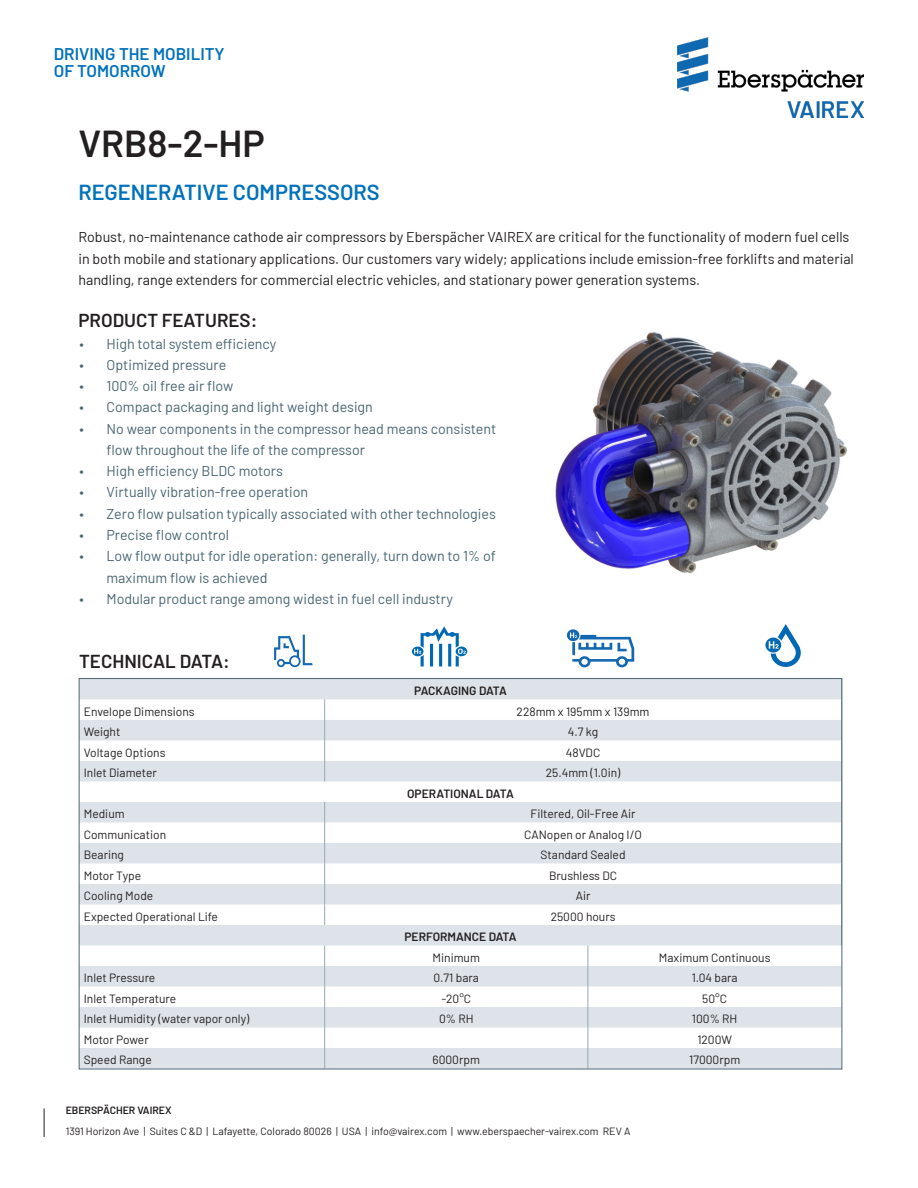
<style>
.page{position:relative;width:918px;height:1188px;background:#fff}
.page>*{position:absolute;margin:0;border:0;box-sizing:border-box;transform-origin:0 0}
.Titel_headline_25_Pt{font:600 37.5px "Barlow";color:#231f20}
.Titel_overhead_products_14_5_Pt{font:600 21.75px "Barlow";color:#0072bc}
.Subhead_12_5_Pt{font:600 18.75px "Barlow";color:#231f20}
.t1{font:600 16.95px/17px "Barlow";color:#0072bc}
.t2{font:14.25px/21.3px "Barlow";color:#496572}
.Copy_9_5_Pt{font:14.25px/21.3px "Barlow";color:#231f20}
.Table_Copy_08_Pt{font:12px "Barlow";color:#231f20}
.Table_Copy_08_Pt-2{font:600 12px "Barlow";color:#231f20}
.Table_Copy_08_Pt-3{font:600 12px "Barlow";letter-spacing:-.02em;color:#231f20}
.Adress_Footer{font:10.5px "Barlow";color:#231f20}
.Adress_Footer-2{font:600 10.5px "Barlow";color:#231f20}
</style>
<div class="page">
<img style="left:678px;top:37px;width:186px;height:80px">
<svg style="left:567px;top:629px;width:67px;height:38px"></svg>
<img style="left:555px;top:332px;width:292px;height:242px">
<svg style="left:44px;top:1108px;width:1px;height:29px"></svg>
<svg style="left:412px;top:626px;width:55px;height:41px"></svg>
<svg style="left:274px;top:635px;width:39px;height:32px"></svg>
<svg style="left:766px;top:624px;width:35px;height:43px"></svg>
<svg style="left:81px;top:680px;width:759px;height:387px;fill:#dde3e8"></svg>
<svg style="left:324px;top:699px;width:1px;height:82px"></svg>
<svg style="left:324px;top:802px;width:1px;height:123px"></svg>
<svg style="left:324px;top:945px;width:1px;height:122px"></svg>
<svg style="left:588px;top:945px;width:1px;height:122px"></svg>
<p class="t1" style="left:54px;top:44px;width:172px">DRIVING THE MOBILITY<br>OF TOMORROW</p>
<p class="Titel_headline_25_Pt" style="left:78px;top:116px;width:188px">VRB8-2-HP</p>
<p class="Titel_overhead_products_14_5_Pt" style="left:78px;top:176px;width:303px">REGENERATIVE COMPRESSORS</p>
<p class="Copy_9_5_Pt" style="left:78px;top:225px;width:777px">Robust, no-maintenance cathode air compressors by Eberspächer VAIREX are critical for the functionality of modern fuel cells in both mobile and stationary applications. Our customers vary widely; applications include emission-free forklifts and material handling, range extenders for commercial electric vehicles, and stationary power generation systems.</p>
<p class="Subhead_12_5_Pt" style="left:78px;top:307px;width:180px">PRODUCT FEATURES:</p>
<p class="t2" style="left:80px;top:332px;width:198px">• High total system efficiency</p>
<p class="t2" style="left:80px;top:353px;width:148px">• Optimized pressure</p>
<p class="t2" style="left:80px;top:374px;width:155px">• 100% oil free air flow</p>
<p class="t2" style="left:80px;top:396px;width:295px">• Compact packaging and light weight design</p>
<p class="t2" style="left:107px;top:417px;width:391px;text-indent:-27px">• No wear components in the compressor head means consistent flow throughout the life of the compressor</p>
<p class="t2" style="left:80px;top:459px;width:205px">• High efficiency BLDC motors</p>
<p class="t2" style="left:80px;top:481px;width:230px">• Virtually vibration-free operation</p>
<p class="t2" style="left:80px;top:502px;width:418px">• Zero flow pulsation typically associated with other technologies</p>
<p class="t2" style="left:80px;top:523px;width:151px">• Precise flow control</p>
<p class="t2" style="left:107px;top:544px;width:391px;text-indent:-27px">• Low flow output for idle operation: generally, turn down to 1% of maximum flow is achieved</p>
<p class="t2" style="left:80px;top:587px;width:375px">• Modular product range among widest in fuel cell industry</p>
<p class="Subhead_12_5_Pt" style="left:79px;top:647px;width:152px">TECHNICAL DATA:</p>
<p class="Table_Copy_08_Pt-3" style="left:414px;top:682px;width:94px">PACKAGING DATA</p>
<p class="Table_Copy_08_Pt" style="left:84px;top:703px;width:112px">Envelope Dimensions</p>
<p class="Table_Copy_08_Pt" style="left:517px;top:703px;width:134px">228mm x 195mm x 139mm</p>
<p class="Table_Copy_08_Pt" style="left:84px;top:723px;width:38px">Weight</p>
<p class="Table_Copy_08_Pt" style="left:568px;top:723px;width:32px">4.7 kg</p>
<p class="Table_Copy_08_Pt" style="left:84px;top:744px;width:83px">Voltage Options</p>
<p class="Table_Copy_08_Pt" style="left:566px;top:744px;width:36px">48VDC</p>
<p class="Table_Copy_08_Pt" style="left:84px;top:764px;width:75px">Inlet Diameter</p>
<p class="Table_Copy_08_Pt" style="left:546px;top:764px;width:76px">25.4mm (1.0in)</p>
<p class="Table_Copy_08_Pt-2" style="left:407px;top:785px;width:108px">OPERATIONAL DATA</p>
<p class="Table_Copy_08_Pt" style="left:84px;top:805px;width:42px">Medium</p>
<p class="Table_Copy_08_Pt" style="left:531px;top:805px;width:106px">Filtered, Oil-Free Air</p>
<p class="Table_Copy_08_Pt" style="left:84px;top:826px;width:84px">Communication</p>
<p class="Table_Copy_08_Pt" style="left:524px;top:826px;width:119px">CANopen or Analog I/O</p>
<p class="Table_Copy_08_Pt" style="left:84px;top:846px;width:42px">Bearing</p>
<p class="Table_Copy_08_Pt" style="left:541px;top:846px;width:87px">Standard Sealed</p>
<p class="Table_Copy_08_Pt" style="left:84px;top:867px;width:59px">Motor Type</p>
<p class="Table_Copy_08_Pt" style="left:549px;top:867px;width:70px">Brushless DC</p>
<p class="Table_Copy_08_Pt" style="left:84px;top:887px;width:71px">Cooling Mode</p>
<p class="Table_Copy_08_Pt" style="left:576px;top:887px;width:16px">Air</p>
<p class="Table_Copy_08_Pt" style="left:84px;top:908px;width:136px">Expected Operational Life</p>
<p class="Table_Copy_08_Pt" style="left:551px;top:908px;width:66px">25000 hours</p>
<p class="Table_Copy_08_Pt-2" style="left:404px;top:928px;width:114px">PERFORMANCE DATA</p>
<p class="Table_Copy_08_Pt" style="left:433px;top:949px;width:49px">Minimum</p>
<p class="Table_Copy_08_Pt" style="left:659px;top:949px;width:113px">Maximum Continuous</p>
<p class="Table_Copy_08_Pt" style="left:84px;top:969px;width:73px">Inlet Pressure</p>
<p class="Table_Copy_08_Pt" style="left:434px;top:969px;width:47px">0.71 bara</p>
<p class="Table_Copy_08_Pt" style="left:692px;top:969px;width:48px">1.04 bara</p>
<p class="Table_Copy_08_Pt" style="left:84px;top:990px;width:94px">Inlet Temperature</p>
<p class="Table_Copy_08_Pt" style="left:441px;top:990px;width:31px">-20°C</p>
<p class="Table_Copy_08_Pt" style="left:702px;top:990px;width:26px">50°C</p>
<p class="Table_Copy_08_Pt" style="left:84px;top:1010px;width:167px">Inlet Humidity (water vapor only)</p>
<p class="Table_Copy_08_Pt" style="left:439px;top:1010px;width:36px">0% RH</p>
<p class="Table_Copy_08_Pt" style="left:692px;top:1010px;width:47px">100% RH</p>
<p class="Table_Copy_08_Pt" style="left:84px;top:1031px;width:66px">Motor Power</p>
<p class="Table_Copy_08_Pt" style="left:697px;top:1031px;width:36px">1200W</p>
<p class="Table_Copy_08_Pt" style="left:84px;top:1051px;width:70px">Speed Range</p>
<p class="Table_Copy_08_Pt" style="left:433px;top:1051px;width:49px">6000rpm</p>
<p class="Table_Copy_08_Pt" style="left:689px;top:1051px;width:53px">17000rpm</p>
<p class="Adress_Footer-2" style="left:66px;top:1103px;width:107px">EBERSPÄCHER VAIREX</p>
<p class="Adress_Footer" style="left:66px;top:1124px;width:566px">1391 Horizon Ave | Suites C &amp;D | Lafayette, Colorado 80026 | USA | info@vairex.com | www.eberspaecher-vairex.com REV A</p>
</div>
